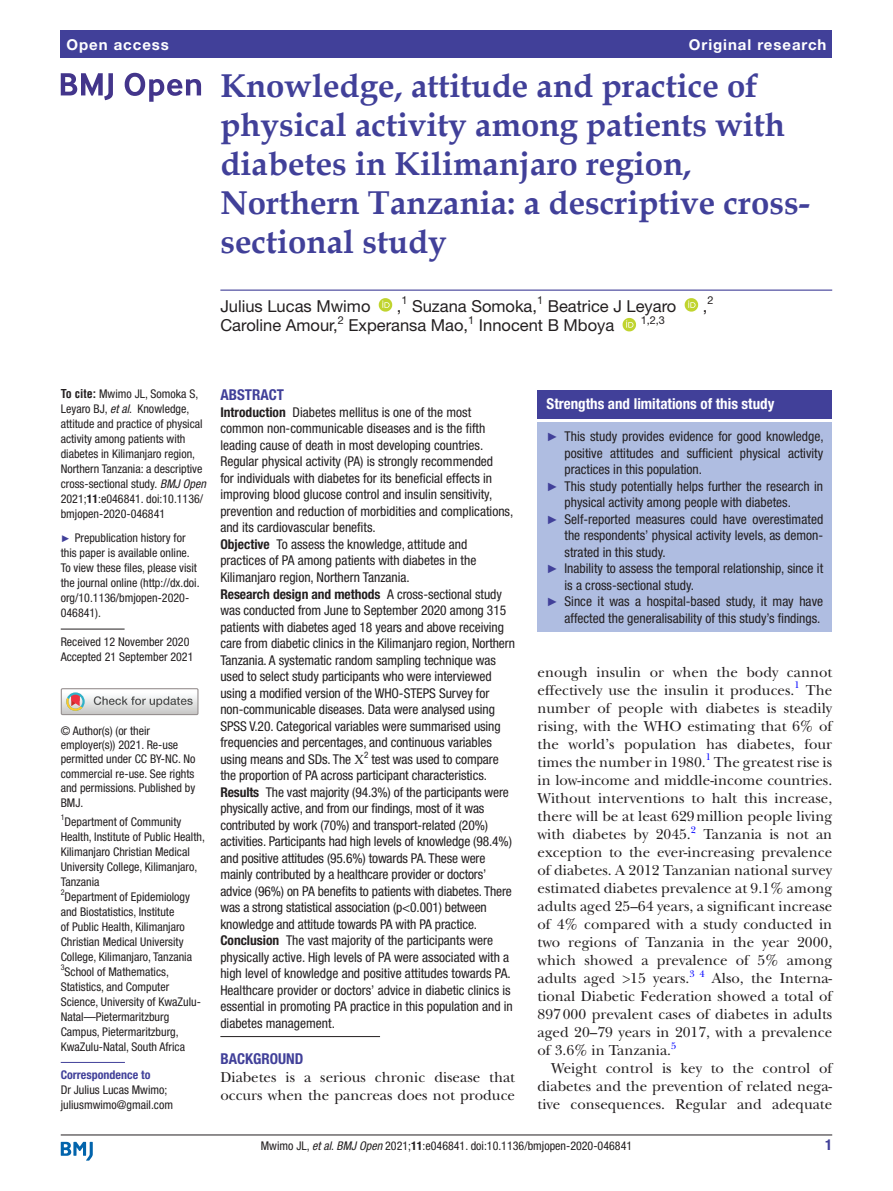
<style>
.page{position:relative;width:893px;height:1191px;background:#fff}
.page>*{position:absolute;margin:0;border:0;box-sizing:border-box;transform-origin:0 0}
.t1{font:700 33px/39px "Book Antiqua";color:#414099}
.t2{font:16.5px "Helvetica Neue LT Std";color:#231f20}
.t3{font:15px/18px "New Baskerville";color:#231f20;text-align:justify}
.t4{font:700 condensed 15px "Helvetica Neue LT Std";color:#fff}
.t5{font:700 15px "Helvetica Neue LT Std";letter-spacing:.065em;color:#fff}
.t6{font:700 condensed 15px "Helvetica Neue LT Std";color:#414099}
.t7{font:condensed 13.5px/16.5px "Helvetica Neue LT Std";color:#231f20}
.t8{font:condensed 12px/15px "Helvetica Neue LT Std";color:#231f20}
.t9{font:700 condensed 12px "Helvetica Neue LT Std";color:#414099}
.t10{font:10.95px "Helvetica Neue LT Std";color:#231f20}
.t11{font:9.9px "New Baskerville";color:#00f}
.t12{font:condensed 7.95px "Helvetica Neue LT Std";color:#231f20}
.s1{font-family:"Helvetica LT Std";font-weight:700}
.s2{font-style:italic}
.s3{font-weight:700}
.s4{font-family:"Arial";font-stretch:normal;font-size:9.75px;color:#414099}
.s5{font-family:"Arial";font-stretch:normal;font-size:12px;color:#414099}
</style>
<div class="page">
<hr style="left:61px;top:1134px;width:771px;height:1px;background:#231f20">
<svg style="left:61px;top:1141px;width:32px;height:19px"></svg>
<div style="left:61px;top:31px;width:771px;height:27px;background:#414099"></div>
<hr style="left:220px;top:289px;width:612px;height:2px;background:#414099">
<svg style="left:379px;top:298px;width:13px;height:14px"></svg>
<svg style="left:685px;top:298px;width:13px;height:14px"></svg>
<svg style="left:623px;top:318px;width:13px;height:13px"></svg>
<hr style="left:61px;top:628px;width:64px;height:1px;background:#231f20">
<hr style="left:61px;top:1062px;width:64px;height:1px;background:#414099">
<svg style="left:61px;top:73px;width:52px;height:27px"></svg>
<svg style="left:125px;top:73px;width:76px;height:29px"></svg>
<div style="left:61px;top:688px;width:138px;height:27px;border:1px solid #969090"></div>
<svg style="left:61px;top:688px;width:137px;height:26px"></svg>
<hr style="left:220px;top:1036px;width:160px;height:1px;background:#231f20">
<div style="left:538px;top:390px;width:294px;height:28px;background:#414099"></div>
<div style="left:538px;top:422px;width:294px;height:210px;background:#afbde1"></div>
<p class="t5" style="left:66px;top:35px;width:104px">Open access</p>
<p class="t5" style="left:689px;top:35px;width:139px">Original research</p>
<h1 class="t1" style="left:220px;top:66px;width:591px">Knowledge, attitude and practice of physical activity among patients with diabetes in Kilimanjaro region, Northern Tanzania: a descriptive cross&shy;sectional study</h1>
<p class="t2" style="left:220px;top:296px;width:152px">Julius Lucas Mwimo</p>
<p class="t2" style="left:397px;top:296px;width:6px">,</p>
<p class="t10" style="left:401px;top:294px;width:8px">1</p>
<p class="t2" style="left:412px;top:296px;width:126px">Suzana Somoka,</p>
<p class="t10" style="left:537px;top:294px;width:8px">1</p>
<p class="t2" style="left:548px;top:296px;width:130px">Beatrice J Leyaro</p>
<p class="t2" style="left:703px;top:296px;width:6px">,</p>
<p class="t10" style="left:707px;top:294px;width:8px">2</p>
<p class="t2" style="left:220px;top:316px;width:119px">Caroline Amour,</p>
<p class="t10" style="left:338px;top:313px;width:8px">2</p>
<p class="t2" style="left:348px;top:316px;width:121px">Experansa Mao,</p>
<p class="t10" style="left:468px;top:313px;width:8px">1</p>
<p class="t2" style="left:479px;top:316px;width:137px">Innocent B Mboya</p>
<p class="t10" style="left:641px;top:313px;width:26px">1,2,3</p>
<p class="t8" style="left:61px;top:386px;width:147px"><span class="s1">To cite:</span> Mwimo JL, Somoka S,<br>Leyaro BJ, <span class="s2">et al</span>. Knowledge, attitude and practice of physical activity among patients with diabetes in Kilimanjaro region,<br>Northern Tanzania: a descriptive cross-sectional study. <span class="s2">BMJ Open<br></span>2021;<span class="s3">11</span>:e046841. doi:10.1136/ bmjopen-2020-046841</p>
<p class="t8" style="left:61px;top:530px;width:140px"><span class="s4">►</span> Prepublication history for this paper is available online.<br>To view these files, please visit the journal online (http://dx.doi. org/10.1136/bmjopen-2020-<br>046841).</p>
<p class="t8" style="left:61px;top:634px;width:134px">Received 12 November 2020<br>Accepted 21 September 2021</p>
<p class="t8" style="left:61px;top:723px;width:136px;line-height:14.4px">© Author(s) (or their employer(s)) 2021. Re-use permitted under CC BY-NC. No commercial re-use. See rights and permissions. Published by<br>BMJ.</p>
<p class="t12" style="left:61px;top:813px;width:5px">1</p>
<p class="t8" style="left:61px;top:814px;width:146px;text-indent:4px">Department of Community<br>Health, Institute of Public Health,<br>Kilimanjaro Christian Medical<br>University College, Kilimanjaro,<br>Tanzania</p>
<p class="t12" style="left:61px;top:888px;width:5px">2</p>
<p class="t8" style="left:61px;top:889px;width:133px;text-indent:4px">Department of Epidemiology and Biostatistics, Institute<br>of Public Health, Kilimanjaro<br>Christian Medical University<br>College, Kilimanjaro, Tanzania</p>
<p class="t12" style="left:61px;top:963px;width:5px">3</p>
<p class="t8" style="left:61px;top:964px;width:142px;text-indent:4px">School of Mathematics,<br>Statistics, and Computer<br>Science, University of KwaZulu-<br>Natal—Pietermaritzburg<br>Campus, Pietermaritzburg,<br>KwaZulu-Natal, South Africa</p>
<p class="t9" style="left:61px;top:1067px;width:91px">Correspondence to</p>
<p class="t8" style="left:61px;top:1082px;width:114px">Dr Julius Lucas Mwimo; juliusmwimo@gmail.com</p>
<p class="t6" style="left:220px;top:386px;width:65px">ABSTRACT</p>
<p class="t7" style="left:220px;top:404px;width:296px"><span class="s3">Introduction</span> Diabetes mellitus is one of the most common non-communicable diseases and is the fifth leading cause of death in most developing countries.<br>Regular physical activity (PA) is strongly recommended<br>for individuals with diabetes for its beneficial effects in improving blood glucose control and insulin sensitivity, prevention and reduction of morbidities and complications, and its cardiovascular benefits.<br><span class="s3">Objective</span> To assess the knowledge, attitude and practices of PA among patients with diabetes in the Kilimanjaro region, Northern Tanzania.<br><span class="s3">Research design and methods</span> A cross-sectional study was conducted from June to September 2020 among 315 patients with diabetes aged 18 years and above receiving care from diabetic clinics in the Kilimanjaro region, Northern Tanzania. A systematic random sampling technique was used to select study participants who were interviewed using a modified version of the WHO-STEPS Survey for non-communicable diseases. Data were analysed using SPSS V.20. Categorical variables were summarised using frequencies and percentages, and continuous variables using means and SDs. The <sup>2</sup> test was used to compare the proportion of PA across participant characteristics.<br><span class="s3">Results</span> The vast majority (94.3%) of the participants were physically active, and from our findings, most of it was contributed by work (70%) and transport-related (20%) activities. Participants had high levels of knowledge (98.4%) and positive attitudes (95.6%) towards PA. These were mainly contributed by a healthcare provider or doctors’ advice (96%) on PA benefits to patients with diabetes. There was a strong statistical association (p&lt;0.001) between knowledge and attitude towards PA with PA practice.<br><span class="s3">Conclusion</span> The vast majority of the participants were physically active. High levels of PA were associated with a high level of knowledge and positive attitudes towards PA.<br>Healthcare provider or doctors’ advice in diabetic clinics is essential in promoting PA practice in this population and in diabetes management.</p>
<p class="t6" style="left:220px;top:1049px;width:85px">BACKGROUND</p>
<p class="t3" style="left:220px;top:1068px;width:296px">Diabetes is a serious chronic disease that occurs when the pancreas does not produce</p>
<p class="t4" style="left:547px;top:395px;width:229px">Strengths and limitations of this study</p>
<p class="t7" style="left:547px;top:428px;width:279px"><span class="s5">►</span> This study provides evidence for good knowledge,</p>
<p class="t7" style="left:565px;top:444px;width:260px">positive attitudes and sufficient physical activity</p>
<p class="t7" style="left:565px;top:461px;width:139px">practices in this population.</p>
<p class="t7" style="left:547px;top:477px;width:278px"><span class="s5">►</span> This study potentially helps further the research in</p>
<p class="t7" style="left:565px;top:494px;width:228px">physical activity among people with diabetes.</p>
<p class="t7" style="left:547px;top:510px;width:278px"><span class="s5">►</span> Self-reported measures could have overestimated</p>
<p class="t7" style="left:565px;top:527px;width:260px">the respondents’ physical activity levels, as demon-</p>
<p class="t7" style="left:565px;top:543px;width:103px">strated in this study.</p>
<p class="t7" style="left:547px;top:560px;width:278px"><span class="s5">►</span> Inability to assess the temporal relationship, since it</p>
<p class="t7" style="left:565px;top:576px;width:131px">is a cross-sectional study.</p>
<p class="t7" style="left:547px;top:593px;width:278px"><span class="s5">►</span> Since it was a hospital-based study, it may have</p>
<p class="t7" style="left:565px;top:609px;width:257px">affected the generalisability of this study’s findings.</p>
<p class="t3" style="left:538px;top:663px;width:296px">enough insulin or when the body cannot effectively use the insulin it produces.</p>
<p class="t11" style="left:794px;top:679px;width:7px">1</p>
<p class="t3" style="left:538px;top:681px;width:296px;text-indent:268px">The number of people with diabetes is steadily rising, with the WHO estimating that 6% of the world’s population has diabetes, four times the number in 1980.</p>
<p class="t11" style="left:706px;top:751px;width:7px">1</p>
<p class="t3" style="left:538px;top:753px;width:296px;text-indent:176px">The greatest rise is in low-income and middle-income countries.<br>Without interventions to halt this increase, there will be at least 629million people living with diabetes by 2045.</p>
<p class="t11" style="left:691px;top:823px;width:7px">2</p>
<p class="t3" style="left:538px;top:825px;width:296px;text-indent:166px">Tanzania is not an exception to the ever-increasing prevalence of diabetes. A 2012 Tanzanian national survey estimated diabetes prevalence at 9.1% among adults aged 25–64 years, a significant increase of 4% compared with a study conducted in two regions of Tanzania in the year 2000, which showed a prevalence of 5% among adults aged &gt;15 years.</p>
<p class="t11" style="left:689px;top:967px;width:17px">3 4</p>
<p class="t3" style="left:538px;top:969px;width:296px;text-indent:174px">Also, the Interna&shy;tional Diabetic Federation showed a total of 897000 prevalent cases of diabetes in adults aged 20–79 years in 2017, with a prevalence of 3.6% in Tanzania.<sup>5</sup></p>
<p class="t3" style="left:538px;top:1059px;width:296px;text-indent:14px">Weight control is key to the control of diabetes and the prevention of related nega&shy;tive consequences. Regular and adequate</p>
<p class="t8" style="left:261px;top:1137px;width:373px">Mwimo JL, <span class="s2">et al</span>. <span class="s2">BMJ Open</span> 2021;<span class="s3">11</span>:e046841. doi:10.1136/bmjopen-2020-046841</p>
<p class="t6" style="left:825px;top:1135px;width:9px">1</p>
</div>
